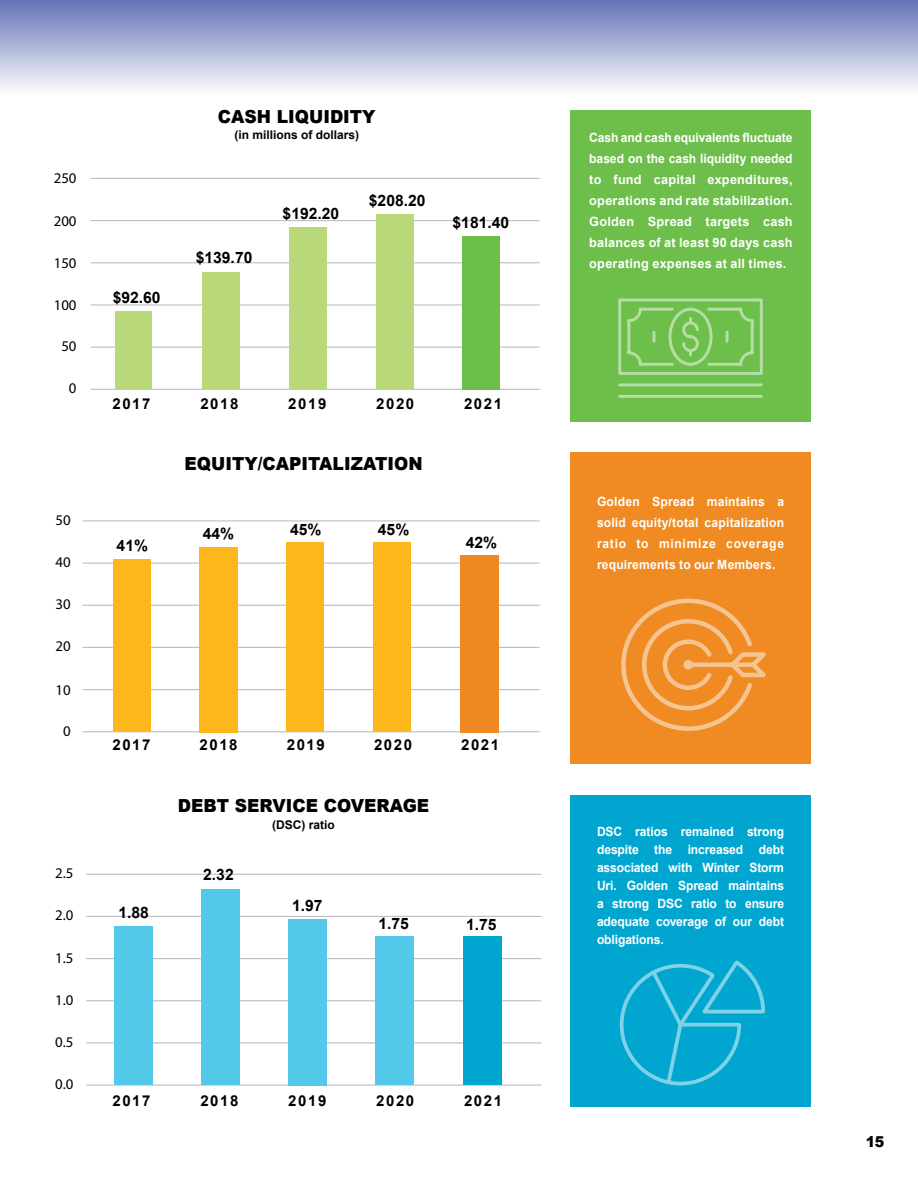
<style>
.page{position:relative;width:918px;height:1188px;background:#fff}
.page>*{position:absolute;margin:0;border:0;box-sizing:border-box;transform-origin:0 0}
.t1{font:900 18px "Arial";color:#000;scale:.95 1}
.t2{font:700 15.75px "Arial";color:#000}
.t3{font:700 15px "Arial";letter-spacing:.105em;color:#000}
.t4{font:900 15px "Arial";color:#000;scale:.95 1}
.t5{font:14.85px "Myriad Pro";color:#000}
.t6{font:700 12.75px/21px "Arial";letter-spacing:.015em;color:#fff;text-align:justify;scale:.95 1}
.t7{font:700 12px "Arial";color:#000}
</style>
<div class="page">
<div style="left:0;top:0;width:918px;height:110px;background:linear-gradient(to bottom,#6576b7,#fff)"></div>
<div style="left:571px;top:110px;width:240px;height:311px;background:#6dbe4b"></div>
<div style="left:571px;top:453px;width:240px;height:311px;background:#ef8b22"></div>
<div style="left:571px;top:795px;width:240px;height:312px;background:#00a6cf"></div>
<svg style="left:618px;top:298px;width:145px;height:100px"></svg>
<svg style="left:621px;top:598px;width:145px;height:133px"></svg>
<svg style="left:619px;top:960px;width:146px;height:126px"></svg>
<hr style="left:91px;top:389px;width:449px;height:1px;background:#bcbec0">
<hr style="left:91px;top:347px;width:449px;height:1px;background:#bcbec0">
<hr style="left:91px;top:304px;width:449px;height:2px;background:#bcbec0">
<hr style="left:91px;top:262px;width:449px;height:1px;background:#bcbec0">
<hr style="left:91px;top:220px;width:449px;height:1px;background:#bcbec0">
<hr style="left:91px;top:178px;width:449px;height:1px;background:#bcbec0">
<hr style="left:82px;top:731px;width:458px;height:1px;background:#bcbec0">
<hr style="left:82px;top:689px;width:458px;height:1px;background:#bcbec0">
<hr style="left:82px;top:647px;width:458px;height:1px;background:#bcbec0">
<hr style="left:82px;top:605px;width:458px;height:1px;background:#bcbec0">
<hr style="left:82px;top:563px;width:458px;height:1px;background:#bcbec0">
<hr style="left:82px;top:520px;width:458px;height:1px;background:#bcbec0">
<hr style="left:86px;top:1085px;width:455px;height:1px;background:#bcbec0">
<hr style="left:86px;top:1042px;width:455px;height:1px;background:#bcbec0">
<hr style="left:86px;top:1000px;width:455px;height:1px;background:#bcbec0">
<hr style="left:86px;top:958px;width:455px;height:1px;background:#bcbec0">
<hr style="left:86px;top:916px;width:455px;height:1px;background:#bcbec0">
<hr style="left:86px;top:874px;width:455px;height:1px;background:#bcbec0">
<div style="left:115px;top:927px;width:38px;height:158px;background:#54c8e8"></div>
<div style="left:201px;top:889px;width:38px;height:196px;background:#54c8e8"></div>
<div style="left:289px;top:919px;width:38px;height:166px;background:#54c8e8"></div>
<div style="left:375px;top:937px;width:38px;height:148px;background:#54c8e8"></div>
<div style="left:463px;top:937px;width:38px;height:148px;background:#00a6cf"></div>
<div style="left:116px;top:312px;width:36px;height:78px;background:#b8d87a"></div>
<div style="left:202px;top:272px;width:38px;height:118px;background:#b8d87a"></div>
<div style="left:289px;top:228px;width:38px;height:162px;background:#b8d87a"></div>
<div style="left:376px;top:214px;width:38px;height:176px;background:#b8d87a"></div>
<div style="left:463px;top:237px;width:37px;height:153px;background:#6bbe4a"></div>
<div style="left:113px;top:559px;width:38px;height:173px;background:#fdb71a"></div>
<div style="left:200px;top:547px;width:38px;height:185px;background:#fdb71a"></div>
<div style="left:286px;top:543px;width:38px;height:189px;background:#fdb71a"></div>
<div style="left:373px;top:543px;width:38px;height:189px;background:#fdb71a"></div>
<div style="left:460px;top:555px;width:38px;height:177px;background:#ee8922"></div>
<p class="t5" style="left:54px;top:168px;width:24px">250</p>
<p class="t5" style="left:54px;top:212px;width:24px">200</p>
<p class="t5" style="left:54px;top:254px;width:24px">150</p>
<p class="t5" style="left:54px;top:296px;width:24px">100</p>
<p class="t5" style="left:61px;top:337px;width:17px">50</p>
<p class="t5" style="left:69px;top:379px;width:9px">0</p>
<p class="t5" style="left:55px;top:511px;width:17px">50</p>
<p class="t5" style="left:55px;top:553px;width:17px">40</p>
<p class="t5" style="left:55px;top:595px;width:17px">30</p>
<p class="t5" style="left:55px;top:637px;width:17px">20</p>
<p class="t5" style="left:55px;top:681px;width:17px">10</p>
<p class="t5" style="left:63px;top:722px;width:9px">0</p>
<p class="t2" style="left:113px;top:287px;width:49px">$92.60</p>
<h1 class="t1" style="left:218px;top:103px;width:167px">CASH LIQUIDITY</h1>
<p class="t7" style="left:234px;top:127px;width:126px">(in millions of dollars)</p>
<p class="t6" style="left:589px;top:127px;width:216px">Cash and cash equivalents fluctuate based on the cash liquidity needed to fund capital expenditures, operations and rate stabilization.<br>Golden Spread targets cash balances of at least 90 days cash operating expenses at all times.</p>
<p class="t2" style="left:369px;top:190px;width:58px">$208.20</p>
<p class="t2" style="left:283px;top:203px;width:58px">$192.20</p>
<p class="t2" style="left:453px;top:212px;width:58px">$181.40</p>
<p class="t2" style="left:196px;top:247px;width:58px">$139.70</p>
<p class="t3" style="left:112px;top:394px;width:40px">2017</p>
<p class="t3" style="left:200px;top:394px;width:40px">2018</p>
<p class="t3" style="left:288px;top:394px;width:40px">2019</p>
<p class="t3" style="left:376px;top:394px;width:40px">2020</p>
<p class="t3" style="left:464px;top:394px;width:40px">2021</p>
<h1 class="t1" style="left:185px;top:450px;width:252px">EQUITY/CAPITALIZATION</h1>
<p class="t2" style="left:203px;top:523px;width:33px">44%</p>
<p class="t2" style="left:290px;top:519px;width:33px">45%</p>
<p class="t2" style="left:378px;top:519px;width:33px">45%</p>
<p class="t2" style="left:117px;top:535px;width:33px">41%</p>
<p class="t2" style="left:466px;top:532px;width:33px">42%</p>
<p class="t3" style="left:112px;top:735px;width:39px">2017</p>
<p class="t3" style="left:200px;top:735px;width:39px">2018</p>
<p class="t3" style="left:287px;top:735px;width:39px">2019</p>
<p class="t3" style="left:374px;top:735px;width:39px">2020</p>
<p class="t3" style="left:461px;top:735px;width:39px">2021</p>
<p class="t6" style="left:597px;top:491px;width:198px">Golden Spread maintains a solid equity/total capitalization ratio to minimize coverage requirements to our Members.</p>
<h1 class="t1" style="left:178px;top:793px;width:266px">DEBT SERVICE COVERAGE</h1>
<p class="t7" style="left:272px;top:817px;width:64px">(DSC) ratio</p>
<p class="t5" style="left:55px;top:864px;width:20px">2.5</p>
<p class="t2" style="left:203px;top:864px;width:32px">2.32</p>
<p class="t2" style="left:118px;top:902px;width:32px">1.88</p>
<p class="t5" style="left:55px;top:906px;width:20px">2.0</p>
<p class="t5" style="left:55px;top:948px;width:20px">1.5</p>
<p class="t5" style="left:55px;top:991px;width:20px">1.0</p>
<p class="t5" style="left:55px;top:1033px;width:20px">0.5</p>
<p class="t5" style="left:55px;top:1075px;width:20px">0.0</p>
<p class="t2" style="left:292px;top:895px;width:32px">1.97</p>
<p class="t2" style="left:378px;top:913px;width:32px">1.75</p>
<p class="t2" style="left:466px;top:914px;width:32px">1.75</p>
<p class="t3" style="left:112px;top:1091px;width:40px">2017</p>
<p class="t3" style="left:200px;top:1091px;width:40px">2018</p>
<p class="t3" style="left:288px;top:1091px;width:40px">2019</p>
<p class="t3" style="left:376px;top:1091px;width:40px">2020</p>
<p class="t3" style="left:464px;top:1091px;width:40px">2021</p>
<p class="t6" style="left:597px;top:823px;width:198px;line-height:18px">DSC ratios remained strong despite the increased debt associated with Winter Storm Uri. Golden Spread maintains a strong DSC ratio to ensure adequate coverage of our debt obligations.</p>
<p class="t4" style="left:866px;top:1131px;width:21px">15</p>
</div>
